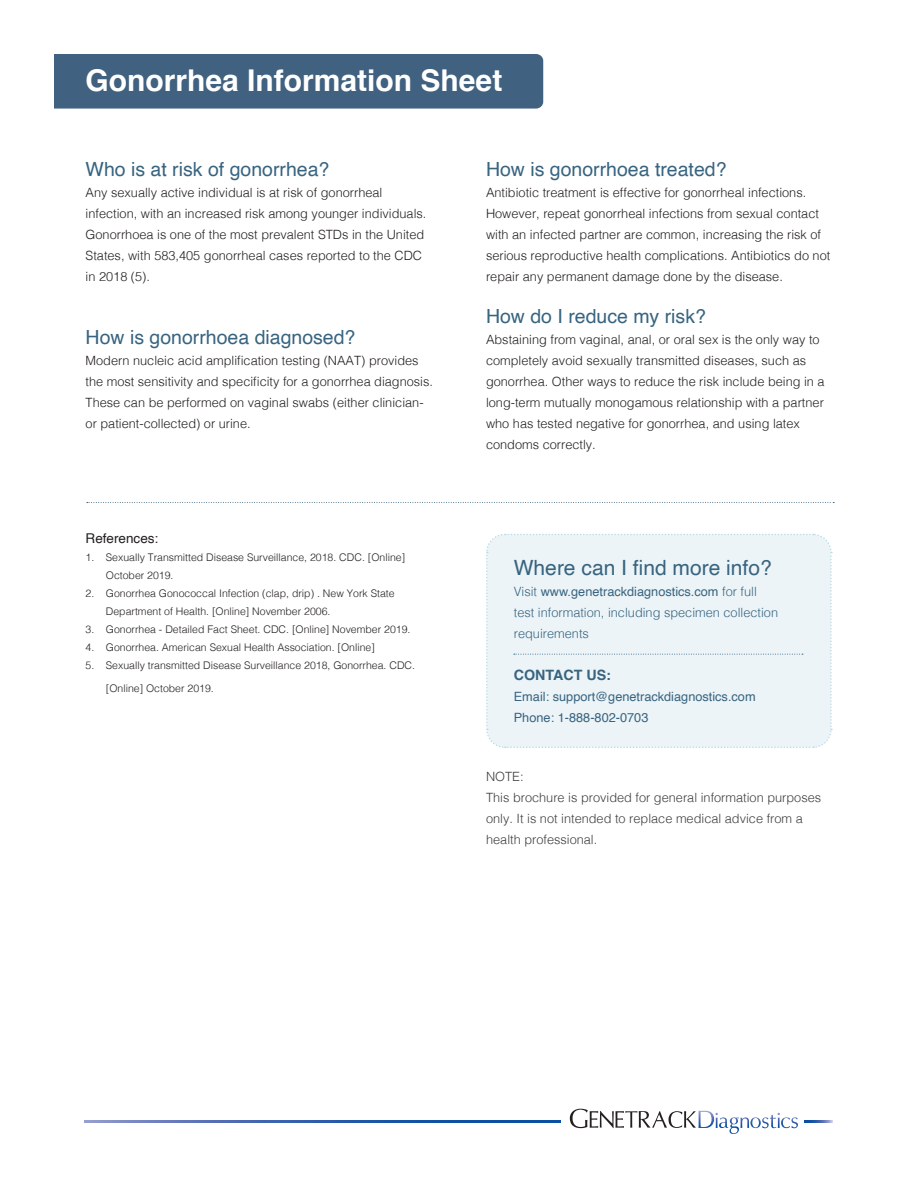
<style>
.page{position:relative;width:918px;height:1188px;background:#fff}
.page>*{position:absolute;margin:0;border:0;box-sizing:border-box;transform-origin:0 0}
.t1{font:700 30px "Helvetica";color:#fff}
.t2{font:21px "Helvetica";color:#386480}
.t3{font:19.5px "Helvetica";color:#386480}
.t4{font:700 14.25px "Helvetica";color:#386480}
.t5{font:13.5px "Helvetica";color:#231f20}
.t6{font:300 12.75px/21px "Helvetica";color:#231f20}
.t7{font:300 12.75px/21px "Helvetica";color:#3e3e3f}
.t8{font:300 12.75px/21px "Helvetica";color:#386480}
.t9{font:12.75px "Helvetica";color:#386480}
.t10{font:300 10.5px/18px "Helvetica";color:#231f20}
.s1{font-weight:400}
</style>
<div class="page">
<div style="left:54px;top:54px;width:489px;height:55px;background:#406180"></div>
<svg style="left:87px;top:502px;width:747px;height:1px"></svg>
<div style="left:486px;top:533px;width:347px;height:215px;background:#ecf4f7"></div>
<svg style="left:84px;top:1121px;width:477px;height:2px"></svg>
<svg style="left:804px;top:1121px;width:28px;height:2px"></svg>
<svg style="left:570px;top:1109px;width:228px;height:25px"></svg>
<p class="t1" style="left:86px;top:56px;width:418px">Gonorrhea Information Sheet</p>
<p class="t3" style="left:86px;top:154px;width:245px">Who is at risk of gonorrhea?</p>
<p class="t6" style="left:86px;top:181px;width:342px">Any sexually active individual is at risk of gonorrheal infection, with an increased risk among younger individuals.<br>Gonorrhoea is one of the most prevalent STDs in the United States, with 583,405 gonorrheal cases reported to the CDC in 2018 (5).</p>
<p class="t3" style="left:86px;top:322px;width:271px">How is gonorrhoea diagnosed?</p>
<p class="t6" style="left:86px;top:349px;width:349px">Modern nucleic acid amplification testing (NAAT) provides the most sensitivity and specificity for a gonorrhea diagnosis.<br>These can be performed on vaginal swabs (either clinician&shy;or patient-collected) or urine.</p>
<p class="t5" style="left:86px;top:528px;width:74px">References:</p>
<p class="t10" style="left:106px;top:548px;width:301px;text-indent:-20px">1. Sexually Transmitted Disease Surveillance, 2018. CDC. [Online]<br>October 2019.</p>
<p class="t10" style="left:106px;top:584px;width:290px;text-indent:-20px">2. Gonorrhea Gonococcal Infection (clap, drip) . New York State<br>Department of Health. [Online] November 2006.</p>
<p class="t10" style="left:86px;top:620px;width:326px">3. Gonorrhea - Detailed Fact Sheet. CDC. [Online] November 2019.</p>
<p class="t10" style="left:86px;top:638px;width:291px">4. Gonorrhea. American Sexual Health Association. [Online]</p>
<p class="t10" style="left:106px;top:653px;width:311px;line-height:22.5px;text-indent:-20px">5. Sexually transmitted Disease Surveillance 2018, Gonorrhea. CDC. [Online] October 2019.</p>
<p class="t3" style="left:486px;top:154px;width:242px">How is gonorrhoea treated?</p>
<p class="t6" style="left:486px;top:181px;width:346px">Antibiotic treatment is effective for gonorrheal infections.<br>However, repeat gonorrheal infections from sexual contact with an infected partner are common, increasing the risk of serious reproductive health complications. Antibiotics do not repair any permanent damage done by the disease.</p>
<p class="t3" style="left:486px;top:301px;width:221px">How do I reduce my risk?</p>
<p class="t6" style="left:486px;top:328px;width:340px">Abstaining from vaginal, anal, or oral sex is the only way to completely avoid sexually transmitted diseases, such as gonorrhea. Other ways to reduce the risk include being in a long-term mutually monogamous relationship with a partner who has tested negative for gonorrhea, and using latex condoms correctly.</p>
<p class="t2" style="left:514px;top:552px;width:259px">Where can I find more info?</p>
<p class="t8" style="left:514px;top:580px;width:266px">Visit <span class="s1">www.genetrackdiagnostics.com</span> for full test information, including specimen collection requirements</p>
<p class="t4" style="left:514px;top:664px;width:99px">CONTACT US:</p>
<p class="t9" style="left:514px;top:687px;width:243px">Email: support@genetrackdiagnostics.com</p>
<p class="t9" style="left:514px;top:708px;width:136px">Phone: 1-888-802-0703</p>
<p class="t7" style="left:486px;top:765px;width:39px">NOTE:</p>
<p class="t7" style="left:486px;top:786px;width:337px">This brochure is provided for general information purposes only. It is not intended to replace medical advice from a health professional.</p>
</div>
